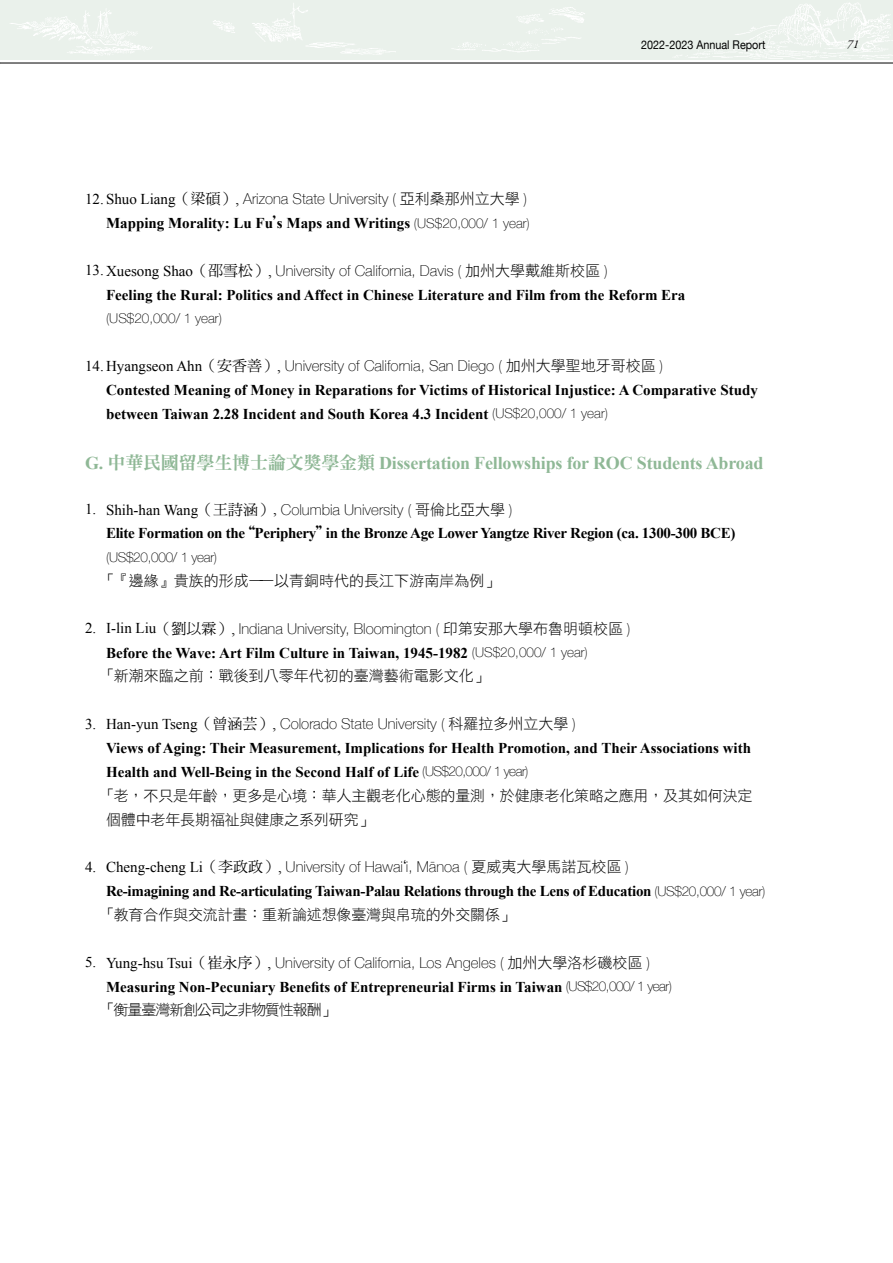
<style>
.page{position:relative;width:893px;height:1263px;background:#fff}
.page>*{position:absolute;margin:0;border:0;box-sizing:border-box;transform-origin:0 0}
.t1{font:700 18px "Times New Roman";letter-spacing:-.01em;color:#8fb896}
.t2{font:700 15px/23.9px "Times New Roman";color:#000}
.t3{font:100 15px "Helvetica Neue";color:#000}
.t4{font:700 15px "Times New Roman";letter-spacing:-.02em;color:#000}
.t5{font:15px/23.9px "DF Hei Std W3";letter-spacing:-.01em;color:#000}
.t6{font:15px "DF Hei Std W3";letter-spacing:-.07em;color:#000}
.t7{font:100 13.5px "Helvetica Neue";letter-spacing:-.01em;color:#000}
.t8{font:12px "Helvetica Neue";color:#000;scale:.9 1}
.t9{font:italic 12px "Adobe Garamond Pro";color:#000}
.s1{font-family:"Times New Roman";font-weight:400}
.s2{font-family:"DF Ming Std W5";font-weight:400}
.s3{font-family:"DF Hei Std W3";font-weight:400}
.s4{font-family:"DF Ming Std W9";font-weight:400}
.s5{font-family:"Helvetica Neue";font-weight:100;font-size:13.5px}
</style>
<div class="page">
<img style="left:0;top:0;width:893px;height:59px">
<hr style="left:0;top:63px;width:893px;height:1px;background:#000">
<p class="t8" style="left:641px;top:36px;width:140px">2022-2023 Annual Report</p>
<p class="t9" style="left:847px;top:37px;width:13px">71</p>
<p class="t3" style="left:85px;top:188px;width:444px"><span class="s1">12. Shuo Liang</span><span class="s2">（梁碩）</span><span class="s1">,</span> Arizona State University ( <span class="s3">亞利桑那州立大學</span> )</p>
<p class="t2" style="left:106px;top:211px;width:425px">Mapping Morality: Lu Fu<span class="s4">’</span>s Maps and Writings <span class="s5">(US$20,000/ 1 year)</span></p>
<p class="t3" style="left:85px;top:259px;width:524px"><span class="s1">13. Xuesong Shao</span><span class="s2">（邵雪松）</span><span class="s1">,</span> University of California, Davis ( <span class="s3">加州大學戴維斯校區</span> )</p>
<p class="t2" style="left:106px;top:282px;width:581px">Feeling the Rural: Politics and Affect in Chinese Literature and Film from the Reform Era</p>
<p class="t7" style="left:106px;top:308px;width:117px">(US$20,000/ 1 year)</p>
<p class="t3" style="left:85px;top:354px;width:580px"><span class="s1">14. Hyangseon Ahn</span><span class="s2">（安香善）</span><span class="s1">,</span> University of California, San Diego ( <span class="s3">加州大學聖地牙哥校區</span> )</p>
<p class="t2" style="left:106px;top:378px;width:653px">Contested Meaning of Money in Reparations for Victims of Historical Injustice: A Comparative Study between Taiwan 2.28 Incident and South Korea 4.3 Incident <span class="s5">(US$20,000/ 1 year)</span></p>
<p class="t1" style="left:85px;top:451px;width:680px">G. <span class="s4">中華民國留學生博士論文獎學金類</span> Dissertation Fellowships for ROC Students Abroad</p>
<p class="t3" style="left:85px;top:498px;width:429px"><span class="s1">1. Shih-han Wang</span><span class="s2">（王詩涵）</span><span class="s1">,</span> Columbia University ( <span class="s3">哥倫比亞大學</span> )</p>
<p class="t4" style="left:106px;top:523px;width:631px">Elite Formation on the <span class="s4">“</span>Periphery<span class="s4">”</span>in the Bronze Age Lower Yangtze River Region (ca. 1300-300 BCE)</p>
<p class="t7" style="left:106px;top:547px;width:113px">(US$20,000/ 1 year)</p>
<p class="t5" style="left:101px;top:568px;width:400px">「『邊緣』貴族的形成——以青銅時代的長江下游南岸為例」</p>
<p class="t3" style="left:85px;top:617px;width:547px"><span class="s1">2. I-lin Liu</span><span class="s2">（劉以霖）</span><span class="s1">,</span> Indiana University, Bloomington ( <span class="s3">印第安那大學布魯明頓校區</span> )</p>
<p class="t2" style="left:106px;top:640px;width:483px">Before the Wave: Art Film Culture in Taiwan, 1945-1982 <span class="s5">(US$20,000/ 1 year)</span></p>
<p class="t5" style="left:101px;top:664px;width:390px">「新潮來臨之前：戰後到八零年代初的臺灣藝術電影文化」</p>
<p class="t3" style="left:85px;top:712px;width:492px"><span class="s1">3. Han-yun Tseng</span><span class="s2">（曾涵芸）</span><span class="s1">,</span> Colorado State University ( <span class="s3">科羅拉多州立大學</span> )</p>
<p class="t2" style="left:106px;top:736px;width:647px">Views of Aging: Their Measurement, Implications for Health Promotion, and Their Associations with<br>Health and Well-Being in the Second Half of Life <span class="s5">(US$20,000/ 1 year)</span></p>
<p class="t5" style="left:106px;top:783px;width:648px;text-indent:-5px">「老，不只是年齡，更多是心境：華人主觀老化心態的量測，於健康老化策略之應用，及其如何決定個體中老年長期福祉與健康之系列研究」</p>
<p class="t3" style="left:85px;top:855px;width:545px"><span class="s1">4. Cheng-cheng Li</span><span class="s2">（李政政）</span><span class="s1">,</span> University of Hawai<span class="s3">‘</span>i, Mānoa ( <span class="s3">夏威夷大學馬諾瓦校區</span> )</p>
<p class="t4" style="left:106px;top:881px;width:661px">Re-imagining and Re-articulating Taiwan-Palau Relations through the Lens of Education <span class="s5">(US$20,000/ 1 year)</span></p>
<p class="t5" style="left:101px;top:902px;width:416px">「教育合作與交流計畫：重新論述想像臺灣與帛琉的外交關係」</p>
<p class="t3" style="left:85px;top:951px;width:566px"><span class="s1">5. Yung-hsu Tsui</span><span class="s2">（崔永序）</span><span class="s1">,</span> University of California, Los Angeles ( <span class="s3">加州大學洛杉磯校區</span> )</p>
<p class="t2" style="left:106px;top:974px;width:567px">Measuring Non-Pecuniary Benefits of Entrepreneurial Firms in Taiwan <span class="s5">(US$20,000/ 1 year)</span></p>
<p class="t6" style="left:101px;top:1002px;width:236px">「衡量臺灣新創公司之非物質性報酬」</p>
</div>
